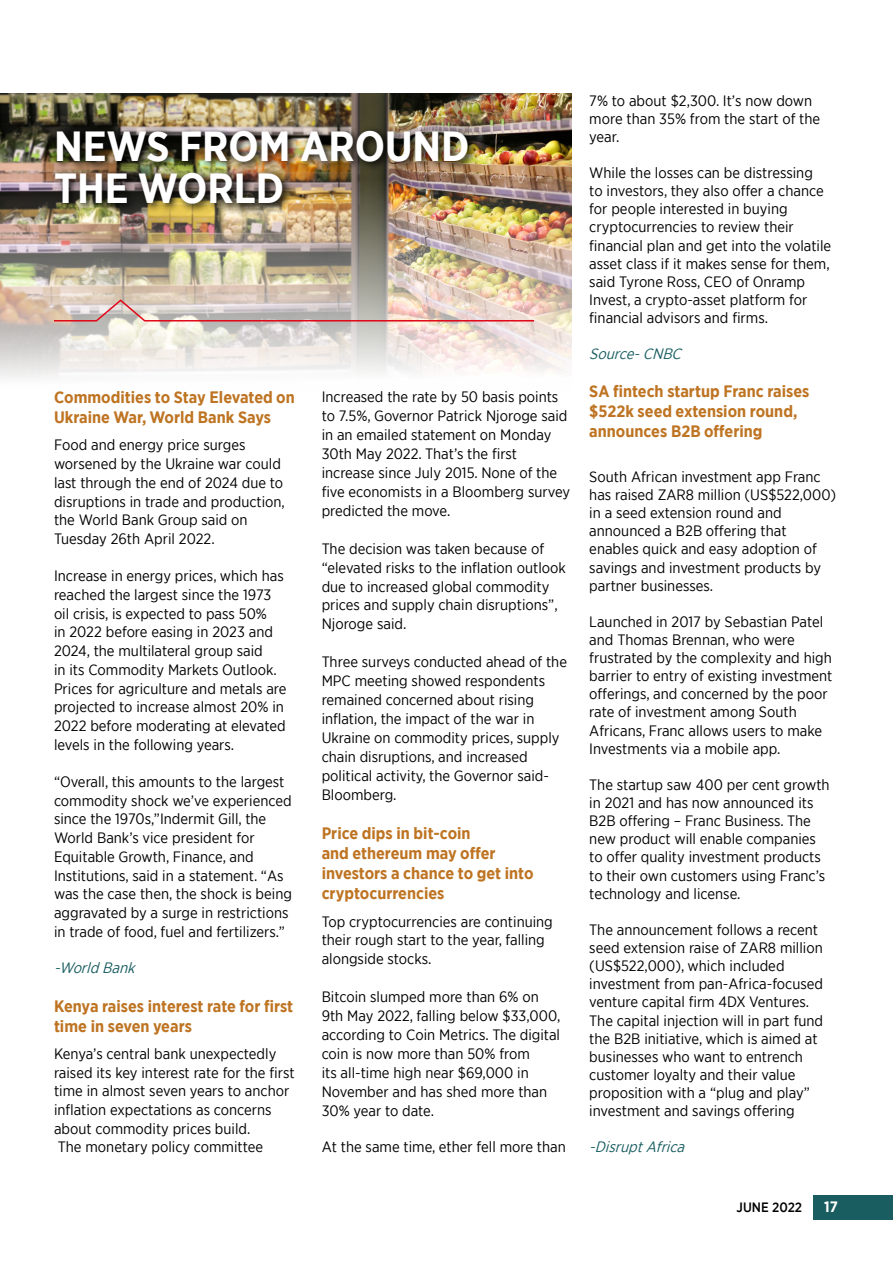
<style>
.page{position:relative;width:893px;height:1263px;background:#fff}
.page>*{position:absolute;margin:0;border:0;box-sizing:border-box;transform-origin:0 0}
.t1{font:700 42px/42px "Gotham Narrow";color:#fff}
.Heading_2{font:700 16.5px/20.1px "Gotham Narrow";color:#be7422}
.t2{font:15px/18.1px "Gotham Narrow";color:#000}
.Photo_caption___Auth{font:italic 15px "Gotham Narrow";color:#195d60}
.t3{font:700 15px "Gotham Narrow";color:#fff}
.t4{font:500 13.5px "Gotham Narrow";color:#000}
</style>
<div class="page">
<div style="left:813px;top:1195px;width:80px;height:25px;background:#195d60"></div>
<img style="left:0;top:94px;width:571px;height:284px">
<svg style="left:52px;top:298px;width:484px;height:24px;background:#d7beb9"></svg>
<img style="left:50px;top:126px;width:429px;height:89px">
<p class="t1" style="left:54px;top:125px;width:417px">NEWS FROM AROUND<br>THE WORLD</p>
<p class="Heading_2" style="left:54px;top:387px;width:242px">Commodities to Stay Elevated on<br>Ukraine War, World Bank Says</p>
<p class="t2" style="left:54px;top:435px;width:232px;line-height:18.8px">Food and energy price surges worsened by the Ukraine war could last through the end of 2024 due to disruptions in trade and production, the World Bank Group said on<br>Tuesday 26th April 2022.</p>
<p class="t2" style="left:54px;top:566px;width:234px;line-height:18.8px">Increase in energy prices, which has reached the largest since the 1973 oil crisis, is expected to pass 50%<br>in 2022 before easing in 2023 and 2024, the multilateral group said<br>in its Commodity Markets Outlook.<br>Prices for agriculture and metals are projected to increase almost 20% in 2022 before moderating at elevated levels in the following years.</p>
<p class="t2" style="left:54px;top:772px;width:239px;line-height:18.8px">“Overall, this amounts to the largest commodity shock we’ve experienced since the 1970s,”Indermit Gill, the World Bank’s vice president for Equitable Growth, Finance, and Institutions, said in a statement. “As was the case then, the shock is being aggravated by a surge in restrictions in trade of food, fuel and fertilizers.”</p>
<p class="Photo_caption___Auth" style="left:54px;top:959px;width:87px">-WorldBank</p>
<p class="Heading_2" style="left:54px;top:996px;width:241px">Kenya raises interest rate for first time in seven years</p>
<p class="t2" style="left:54px;top:1044px;width:242px;line-height:18.8px">Kenya’s central bank unexpectedly raised its key interest rate for the first time in almost seven years to anchor inflation expectations as concerns about commodity prices build.</p>
<p class="t2" style="left:58px;top:1138px;width:207px">The monetary policy committee</p>
<p class="t2" style="left:322px;top:387px;width:250px;line-height:18.9px">Increased the rate by 50 basis points to 7.5%, Governor Patrick Njoroge said in an emailed statement on Monday 30th May 2022. That’s the first increase since July 2015. None of the five economists in a Bloomberg survey predicted the move.</p>
<p class="t2" style="left:322px;top:539px;width:246px;line-height:18.9px">The decision was taken because of “elevated risks to the inflation outlook due to increased global commodity prices and supply chain disruptions”,<br>Njoroge said.</p>
<p class="t2" style="left:322px;top:652px;width:247px;line-height:18.9px">Three surveys conducted ahead of the<br>MPC meeting showed respondents remained concerned about rising inflation, the impact of the war in<br>Ukraine on commodity prices, supply chain disruptions, and increased political activity, the Governor said-<br>Bloomberg.</p>
<p class="Heading_2" style="left:322px;top:823px;width:213px">Price dips in bit-coin<br>and ethereum may offer investors a chance to get into cryptocurrencies</p>
<p class="t2" style="left:322px;top:911px;width:233px;line-height:18.9px">Top cryptocurrencies are continuing their rough start to the year, falling alongside stocks.</p>
<p class="t2" style="left:322px;top:987px;width:240px;line-height:18.9px">Bitcoin slumped more than 6% on 9th May 2022, falling below $33,000, according to Coin Metrics. The digital coin is now more than 50% from</p>
<p class="t2" style="left:322px;top:1063px;width:227px;line-height:18.9px">its all-time high near $69,000 in<br>November and has shed more than<br>30% year to date.</p>
<p class="t2" style="left:322px;top:1138px;width:246px">At the same time, ether fell more than</p>
<p class="t2" style="left:589px;top:91px;width:232px">7% to about $2,300. It’s now down more than 35% from the start of the year.</p>
<p class="t2" style="left:589px;top:163px;width:236px">While the losses can be distressing to investors, they also offer a chance for people interested in buying cryptocurrencies to review their</p>
<p class="t2" style="left:589px;top:236px;width:243px">financial plan and get into the volatile asset class if it makes sense for them, said Tyrone Ross, CEO of Onramp Invest, a crypto-asset platform for financial advisors and firms.</p>
<p class="Photo_caption___Auth" style="left:589px;top:345px;width:98px">Source-CNBC</p>
<p class="Heading_2" style="left:589px;top:381px;width:222px">SA fintech startup Franc raises $522k seed extension round, announces B2B offering</p>
<p class="t2" style="left:589px;top:467px;width:248px">South African investment app Franc has raised ZAR8 million (US$522,000) in a seed extension round and announced a B2B offering that enables quick and easy adoption of savings and investment products by partner businesses.</p>
<p class="t2" style="left:589px;top:612px;width:245px">Launched in 2017 by Sebastian Patel and Thomas Brennan, who were frustrated by the complexity and high barrier to entry of existing investment offerings, and concerned by the poor rate of investment among South Africans, Franc allows users to make Investments via a mobile app.</p>
<p class="t2" style="left:589px;top:775px;width:242px">The startup saw 400 per cent growth in 2021 and has now announced its B2B offering – Franc Business. The new product will enable companies</p>
<p class="t2" style="left:589px;top:848px;width:237px">to offer quality investment products to their own customers using Franc’s technology and license.</p>
<p class="t2" style="left:589px;top:920px;width:235px">The announcement follows a recent seed extension raise of ZAR8 million (US$522,000), which included investment from pan-Africa-focused venture capital firm 4DX Ventures.<br>The capital injection will in part fund the B2B initiative, which is aimed at businesses who want to entrench customer loyalty and their value proposition with a “plug and play” investment and savings offering</p>
<p class="Photo_caption___Auth" style="left:589px;top:1138px;width:101px">-DisruptAfrica</p>
<p class="t4" style="left:737px;top:1199px;width:67px">JUNE 2022</p>
<p class="t3" style="left:824px;top:1197px;width:15px">17</p>
</div>
